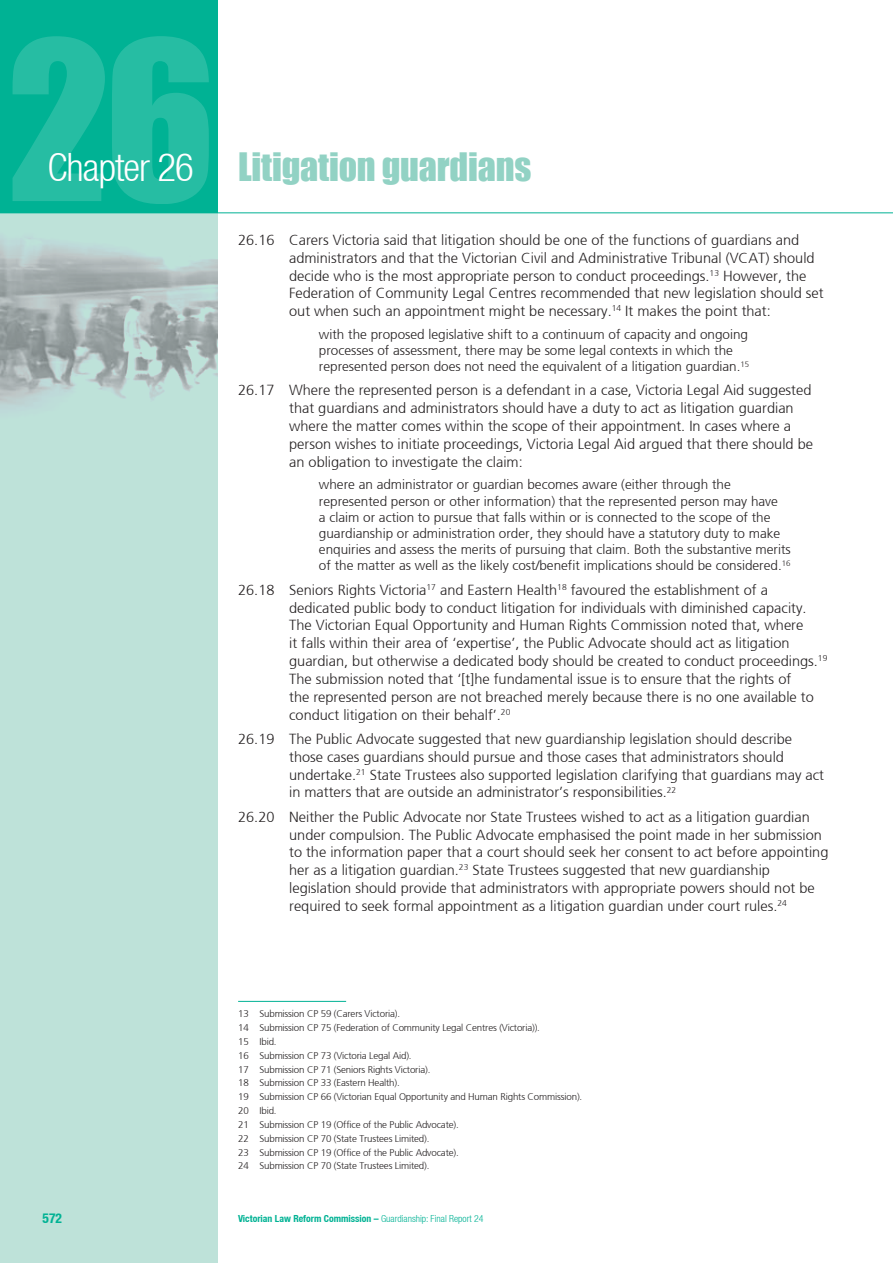
<style>
.page{position:relative;width:893px;height:1263px;background:#fff}
.page>*{position:absolute;margin:0;border:0;box-sizing:border-box;transform-origin:0 0}
.t1{font:204.6px "Impact";color:#fff}
.t2{font:36px "Impact";letter-spacing:-.005em;color:#92d2c4}
.t3{font:300 14.55px/17.9px "Frutiger";color:#231f20}
.t4{font:300 13.5px/16.2px "Frutiger";color:#231f20}
.t5{font:700 condensed 13.5px "Helvetica Neue LT";color:#00b294}
.t6{font:300 9.75px/13.8px "Frutiger";letter-spacing:-.015em;color:#231f20}
.t7{font:700 condensed 9.75px "Helvetica Neue LT";color:#00b294}
.s1{font-family:"Helvetica Neue LT";font-weight:300;font-stretch:condensed;font-size:39px;color:#fff}
.s2{font-weight:300}
</style>
<div class="page">
<div style="left:0;top:191px;width:217px;height:1072px;background:#bee2d9"></div>
<div style="left:0;top:0;width:217px;height:213px;background:#00b294"></div>
<hr style="left:0;top:213px;width:893px;height:1px;background:#00b294">
<img style="left:0;top:213px;width:217px;height:196px">
<hr style="left:238px;top:1001px;width:108px;height:1px;background:#00b294">
<h1 class="t1" style="left:7px;top:-38px;width:210px">26</h1>
<h2 class="t2" style="left:47px;top:139px;width:485px"><span class="s1">Chapter 26</span> Litigation guardians</h2>
<p class="t3" style="left:289px;top:231px;width:536px;text-indent:-51px">26.16 Carers Victoria said that litigation should be one of the functions of guardians and administrators and that the Victorian Civil and Administrative Tribunal (VCAT) should decide who is the most appropriate person to conduct proceedings.<sup>13</sup> However, the Federation of Community Legal Centres recommended that new legislation should set out when such an appointment might be necessary.<sup>14</sup> It makes the point that:</p>
<p class="t4" style="left:319px;top:326px;width:432px">with the proposed legislative shift to a continuum of capacity and ongoing processes of assessment, there may be some legal contexts in which the represented person does not need the equivalent of a litigation guardian.<sup>15</sup></p>
<p class="t3" style="left:289px;top:382px;width:525px;text-indent:-51px">26.17 Where the represented person is a defendant in a case, Victoria Legal Aid suggested that guardians and administrators should have a duty to act as litigation guardian where the matter comes within the scope of their appointment. In cases where a person wishes to initiate proceedings, Victoria Legal Aid argued that there should be an obligation to investigate the claim:</p>
<p class="t4" style="left:319px;top:477px;width:473px">where an administrator or guardian becomes aware (either through the represented person or other information) that the represented person may have<br>a claim or action to pursue that falls within or is connected to the scope of the guardianship or administration order, they should have a statutory duty to make enquiries and assess the merits of pursuing that claim. Both the substantive merits of the matter as well as the likely cost/benefit implications should be considered.<sup>16</sup></p>
<p class="t3" style="left:289px;top:581px;width:540px;text-indent:-51px">26.18 Seniors Rights Victoria<sup>17</sup> and Eastern Health<sup>18</sup> favoured the establishment of a dedicated public body to conduct litigation for individuals with diminished capacity.<br>The Victorian Equal Opportunity and Human Rights Commission noted that, where<br>it falls within their area of ‘expertise’, the Public Advocate should act as litigation guardian, but otherwise a dedicated body should be created to conduct proceedings.<sup>19<br></sup>The submission noted that ‘[t]he fundamental issue is to ensure that the rights of<br>the represented person are not breached merely because there is no one available to conduct litigation on their behalf’.<sup>20</sup></p>
<p class="t3" style="left:289px;top:730px;width:536px;text-indent:-51px">26.19 The Public Advocate suggested that new guardianship legislation should describe those cases guardians should pursue and those cases that administrators should undertake.<sup>21</sup> State Trustees also supported legislation clarifying that guardians may act in matters that are outside an administrator’s responsibilities.<sup>22</sup></p>
<p class="t3" style="left:289px;top:808px;width:541px;text-indent:-51px">26.20 Neither the Public Advocate nor State Trustees wished to act as a litigation guardian under compulsion. The Public Advocate emphasised the point made in her submission to the information paper that a court should seek her consent to act before appointing her as a litigation guardian.<sup>23</sup> State Trustees suggested that new guardianship legislation should provide that administrators with appropriate powers should not be required to seek formal appointment as a litigation guardian under court rules.<sup>24</sup></p>
<p class="t6" style="left:238px;top:1007px;width:346px">13 Submission CP 59 (Carers Victoria).<br>14 Submission CP 75 (Federation of Community Legal Centres (Victoria)).<br>15 Ibid.<br>16 Submission CP 73 (Victoria Legal Aid).<br>17 Submission CP 71 (Seniors Rights Victoria).<br>18 Submission CP 33 (Eastern Health).<br>19 Submission CP 66 (Victorian Equal Opportunity and Human Rights Commission).<br>20 Ibid.<br>21 Submission CP 19 (Office of the Public Advocate).<br>22 Submission CP 70 (State Trustees Limited).<br>23 Submission CP 19 (Office of the Public Advocate).<br>24 Submission CP 70 (State Trustees Limited).</p>
<p class="t5" style="left:43px;top:1209px;width:21px">572</p>
<p class="t7" style="left:238px;top:1213px;width:247px">Victorian Law Reform Commission – <span class="s2">Guardianship: Final Report 24</span></p>
</div>
